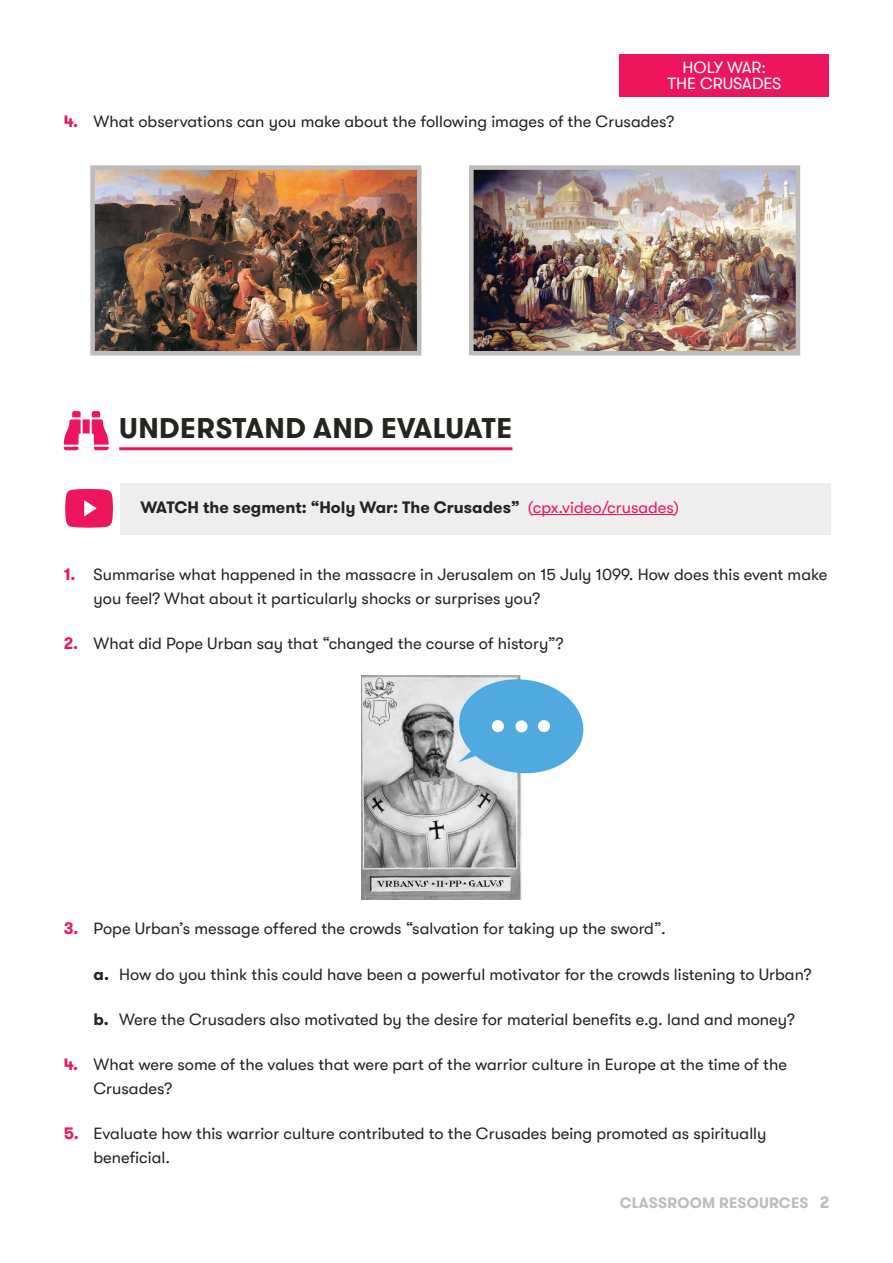
<style>
.page{position:relative;width:893px;height:1263px;background:#fff}
.page>*{position:absolute;margin:0;border:0;box-sizing:border-box;transform-origin:0 0}
.t1{font:700 28.5px "GT Walsheim";letter-spacing:.015em;color:#24251f}
.t2{font:16.5px/24px "GT Walsheim";color:#24251f}
.t3{font:700 16.5px "GT Walsheim";color:#24251f}
.t4{font:16.5px/16.5px "GT Walsheim";color:#fff;text-align:center}
.t5{font:700 15px "GT Walsheim";letter-spacing:.015em;color:#bcbdc0}
.s1{font-weight:700;color:#ed165c}
.s2{font-weight:400;color:#ed165c}
.s3{font-weight:700}
.s4{font-size:16.5px}
</style>
<div class="page">
<div style="left:619px;top:54px;width:210px;height:42px;background:#ed165c"></div>
<div style="left:120px;top:483px;width:711px;height:51px;background:#eeeeef"></div>
<svg style="left:65px;top:489px;width:48px;height:39px;background:#ef3370"></svg>
<hr style="left:119px;top:447px;width:393px;height:3px;background:#ed165c">
<hr style="left:533px;top:514px;width:141px;height:1px;background:#ed165c">
<svg style="left:64px;top:411px;width:45px;height:39px"></svg>
<img style="left:95px;top:170px;width:321px;height:180px">
<div style="left:90px;top:165px;width:331px;height:190px;border:4px solid #bebbb9"></div>
<img style="left:361px;top:676px;width:223px;height:223px">
<img style="left:474px;top:170px;width:321px;height:180px">
<div style="left:469px;top:165px;width:331px;height:190px;border:4px solid #bebbb9"></div>
<p class="t4" style="left:667px;top:59px;width:115px">HOLY WAR:<br>THE CRUSADES</p>
<p class="t2" style="left:64px;top:110px;width:612px"><span class="s1">4.</span> What observations can you make about the following images of the Crusades?</p>
<h1 class="t1" style="left:119px;top:410px;width:394px">UNDERSTAND AND EVALUATE</h1>
<p class="t3" style="left:140px;top:497px;width:540px">WATCH the segment: “Holy War: The Crusades” <span class="s2">(cpx.video/crusades)</span></p>
<p class="t2" style="left:94px;top:562px;width:735px;text-indent:-30px"><span class="s1">1.</span> Summarise what happened in the massacre in Jerusalem on 15 July 1099. How does this event make you feel? What about it particularly shocks or surprises you?</p>
<p class="t2" style="left:64px;top:631px;width:501px"><span class="s1">2.</span> What did Pope Urban say that “changed the course of history”?</p>
<p class="t2" style="left:64px;top:917px;width:604px"><span class="s1">3.</span> Pope Urban’s message offered the crowds “salvation for taking up the sword”.</p>
<p class="t2" style="left:94px;top:962px;width:719px"><span class="s3">a.</span> How do you think this could have been a powerful motivator for the crowds listening to Urban?</p>
<p class="t2" style="left:94px;top:1007px;width:703px"><span class="s3">b.</span> Were the Crusaders also motivated by the desire for material benefits e.g. land and money?</p>
<p class="t2" style="left:94px;top:1052px;width:695px;text-indent:-30px"><span class="s1">4.</span> What were some of the values that were part of the warrior culture in Europe at the time of the<br>Crusades?</p>
<p class="t2" style="left:94px;top:1122px;width:674px;text-indent:-30px"><span class="s1">5.</span> Evaluate how this warrior culture contributed to the Crusades being promoted as spiritually beneficial.</p>
<p class="t5" style="left:620px;top:1193px;width:211px">CLASSROOM RESOURCES <span class="s4">2</span></p>
</div>
